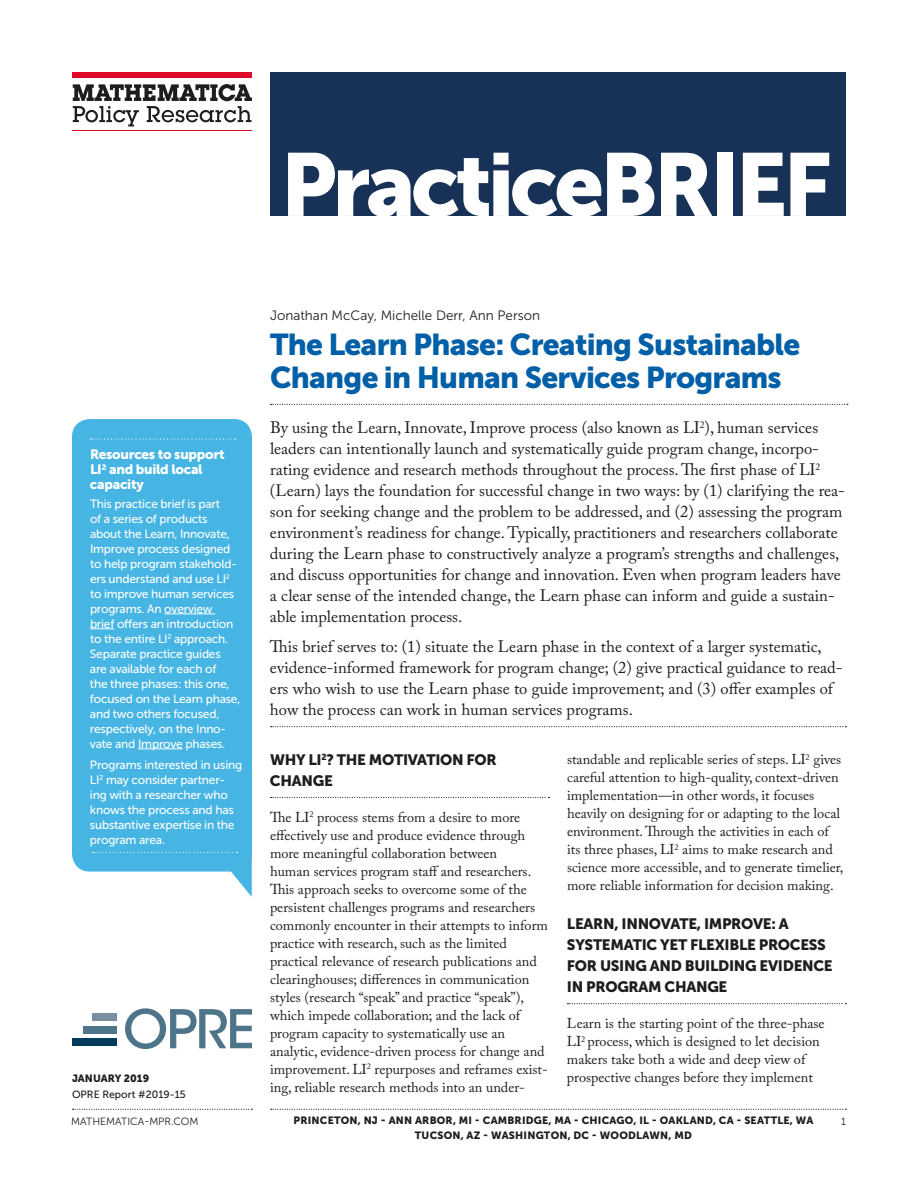
<style>
.page{position:relative;width:918px;height:1188px;background:#fff}
.page>*{position:absolute;margin:0;border:0;box-sizing:border-box;transform-origin:0 0}
.t1{font:88.5px "Museo Sans 900";letter-spacing:-.05em;color:#fff}
.t2{font:30px/33px "Museo Sans 900";letter-spacing:-.025em;color:#005fa7}
.t3{font:16.5px/21px "Adobe Caslon Pro";color:#1d1d1b}
.t4{font:15px/21px "Museo Sans 900";letter-spacing:-.02em;color:#1d1d1b}
.t5{font:14.25px/18px "Adobe Caslon Pro";color:#1d1d1b}
.t6{font:13.5px/15px "Museo Sans 900";letter-spacing:-.02em;color:#fff}
.t7{font:13.5px "Museo Sans 300";color:#1d1d1b}
.t8{font:12px/15px "Museo Sans 500";letter-spacing:-.02em;color:#fff}
.t9{font:10.5px "Museo Sans 900";letter-spacing:.02em;color:#1d1d1b}
.t10{font:10.5px "Museo Sans 300";color:#1d1d1b}
.t11{font:10.5px "Museo Sans 500";color:#1d1d1b}
.t12{font:10.5px "Museo Sans 900";color:#1d1d1b}
</style>
<div class="page">
<svg style="left:271px;top:1109px;width:575px;height:1px"></svg>
<svg style="left:73px;top:1109px;width:179px;height:1px"></svg>
<div style="left:270px;top:72px;width:576px;height:144px;background:#183157"></div>
<hr style="left:72px;top:130px;width:180px;height:1px;background:#e00828">
<div style="left:72px;top:72px;width:179px;height:5px;background:#e00828"></div>
<svg style="left:73px;top:84px;width:179px;height:42px"></svg>
<svg style="left:271px;top:726px;width:575px;height:1px"></svg>
<div style="left:72px;top:419px;width:180px;height:453px;background:#46b5e4;border-radius:18px"></div>
<hr style="left:164px;top:614px;width:51px;height:1px;background:#fff">
<svg style="left:90px;top:629px;width:24px;height:1px"></svg>
<hr style="left:138px;top:749px;width:45px;height:1px;background:#fff">
<svg style="left:92px;top:852px;width:160px;height:45px"></svg>
<svg style="left:91px;top:438px;width:145px;height:2px"></svg>
<svg style="left:125px;top:1008px;width:127px;height:41px"></svg>
<div style="left:92px;top:1013px;width:25px;height:8px;background:#798f9f"></div>
<div style="left:83px;top:1026px;width:34px;height:7px;background:#4e748a"></div>
<div style="left:72px;top:1039px;width:45px;height:7px;background:#003a5d"></div>
<svg style="left:271px;top:404px;width:577px;height:1px"></svg>
<svg style="left:271px;top:797px;width:278px;height:1px"></svg>
<svg style="left:568px;top:1003px;width:278px;height:1px"></svg>
<h1 class="t1" style="left:281px;top:135px;width:553px">PracticeBRIEF</h1>
<p class="t6" style="left:90px;top:447px;width:136px">Resources to support<br>LI<sup>2</sup> and build local capacity</p>
<p class="t8" style="left:90px;top:496px;width:152px">This practice brief is part<br>of a series of products about the Learn, Innovate,<br>Improve process designed to help program stakehold&shy;ers understand and use LI<sup>2 </sup>to improve human services programs. An overview<br>brief offers an introduction to the entire LI<sup>2</sup> approach.<br>Separate practice guides are available for each of<br>the three phases: this one, focused on the Learn phase, and two others focused, respectively, on the Inno&shy;vate and Improve phases.</p>
<p class="t8" style="left:90px;top:757px;width:154px">Programs interested in using<br>LI<sup>2</sup> may consider partner&shy;ing with a researcher who knows the process and has substantive expertise in the program area.</p>
<p class="t12" style="left:72px;top:1073px;width:79px">JANUARY 2019</p>
<p class="t11" style="left:72px;top:1089px;width:115px">OPRE Report #2019-15</p>
<p class="t10" style="left:71px;top:1116px;width:129px">MATHEMATICA-MPR.COM</p>
<p class="t7" style="left:270px;top:308px;width:272px">Jonathan McCay, Michelle Derr, Ann Person</p>
<h2 class="t2" style="left:270px;top:327px;width:532px">The Learn Phase: Creating Sustainable<br>Change in Human Services Programs</h2>
<p class="t3" style="left:270px;top:417px;width:576px">By using the Learn, Innovate, Improve process (also known as LI<sup>2</sup>), human services leaders can intentionally launch and systematically guide program change, incorpo&shy;rating evidence and research methods throughout the process. The first phase of LI<sup>2 </sup>(Learn) lays the foundation for successful change in two ways: by (1) clarifying the rea&shy;son for seeking change and the problem to be addressed, and (2) assessing the program environment’s readiness for change. Typically, practitioners and researchers collaborate during the Learn phase to constructively analyze a program’s strengths and challenges, and discuss opportunities for change and innovation. Even when program leaders have a clear sense of the intended change, the Learn phase can inform and guide a sustain&shy;able implementation process.</p>
<p class="t3" style="left:270px;top:636px;width:574px">This brief serves to: (1) situate the Learn phase in the context of a larger systematic, evidence-informed framework for program change; (2) give practical guidance to read&shy;ers who wish to use the Learn phase to guide improvement; and (3) offer examples of how the process can work in human services programs.</p>
<p class="t4" style="left:270px;top:749px;width:228px">WHY LI<sup>2</sup>? THE MOTIVATION FOR<br>CHANGE</p>
<p class="t5" style="left:270px;top:808px;width:280px">The LI<sup>2</sup> process stems from a desire to more effectively use and produce evidence through more meaningful collaboration between<br>human services program staff and researchers.<br>This approach seeks to overcome some of the persistent challenges programs and researchers commonly encounter in their attempts to inform practice with research, such as the limited practical relevance of research publications and clearinghouses; differences in communication styles (research “speak” and practice “speak”), which impede collaboration; and the lack of program capacity to systematically use an analytic, evidence-driven process for change and improvement. LI<sup>2</sup> repurposes and reframes exist&shy;ing, reliable research methods into an under-</p>
<p class="t5" style="left:567px;top:750px;width:278px">standable and replicable series of steps. LI<sup>2</sup> gives careful attention to high-quality, context-driven implementation—in other words, it focuses heavily on designing for or adapting to the local environment. Through the activities in each of its three phases, LI<sup>2</sup> aims to make research and science more accessible, and to generate timelier, more reliable information for decision making.</p>
<p class="t4" style="left:567px;top:914px;width:267px">LEARN, INNOVATE, IMPROVE: A<br>SYSTEMATIC YET FLEXIBLE PROCESS<br>FOR USING AND BUILDING EVIDENCE<br>IN PROGRAM CHANGE</p>
<p class="t5" style="left:567px;top:1014px;width:259px">Learn is the starting point of the three-phase LI<sup>2</sup> process, which is designed to let decision makers take both a wide and deep view of prospective changes before they implement</p>
<p class="t9" style="left:294px;top:1114px;width:521px">PRINCETON, NJ - ANN ARBOR, MI - CAMBRIDGE, MA - CHICAGO, IL - OAKLAND, CA - SEATTLE, WA</p>
<p class="t10" style="left:841px;top:1116px;width:6px">1</p>
<p class="t9" style="left:415px;top:1129px;width:278px">TUCSON, AZ - WASHINGTON, DC - WOODLAWN, MD</p>
</div>
